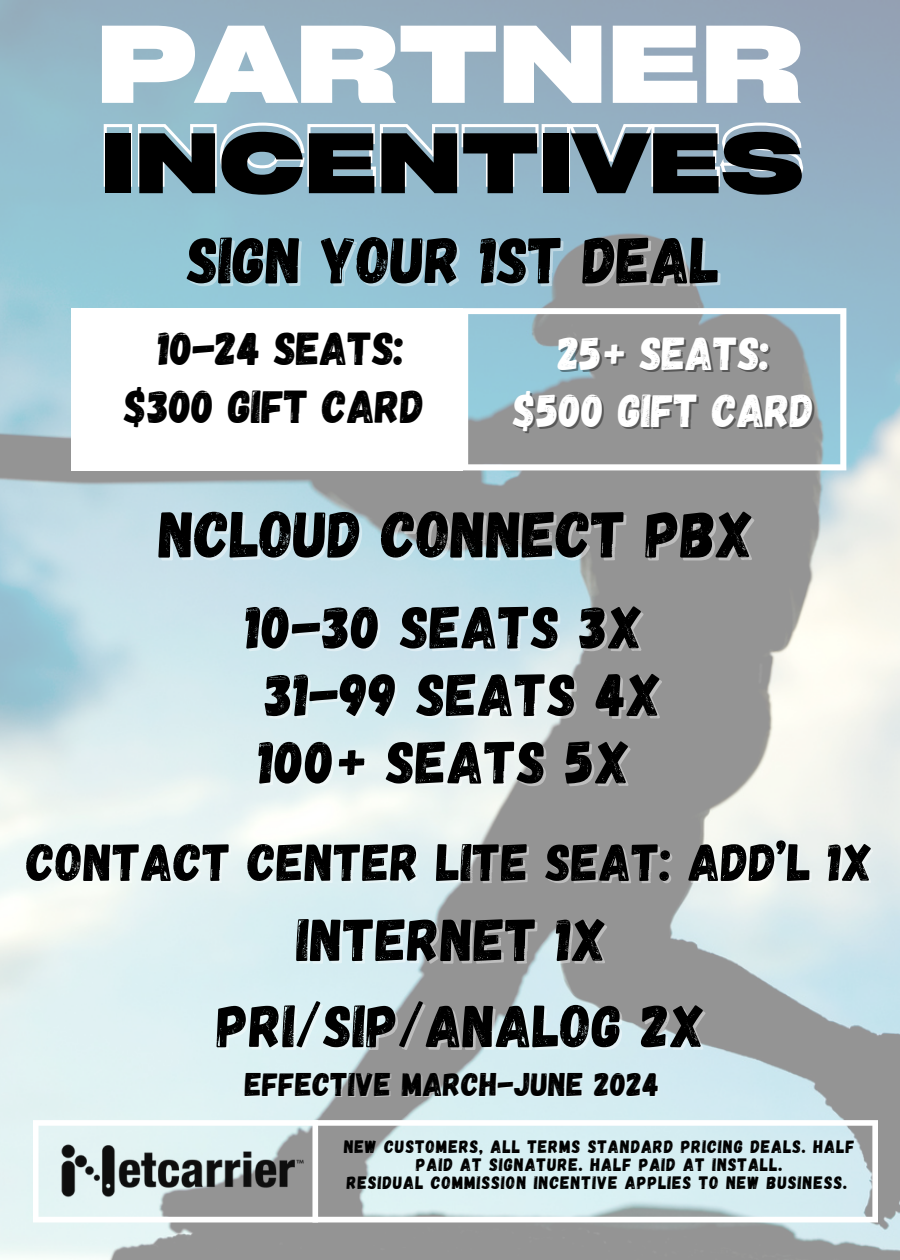
<style>
.page{position:relative;width:900px;height:1260px;background:#fff}
.page>*{position:absolute;margin:0;border:0;box-sizing:border-box;transform-origin:0 0}
.t1{font:800 105.75px "Cy Grotesk Grand";color:#fff}
.t2{font:800 82px "Cy Grotesk Grand";color:#000}
.t3{font:65.5px "Gagalin";color:#000}
.t4{font:60.25px "Gagalin";letter-spacing:.01em;color:#000}
.t5{font:60px "Gagalin";letter-spacing:.01em;color:#000}
.t6{font:52.75px "Gagalin";letter-spacing:.01em;color:#000}
.t7{font:46.25px/58px "Gagalin";color:#000;text-align:center}
.t8{font:46.25px/56.2px "Gagalin";color:#fff;text-align:center}
.t9{font:32.75px "Gagalin";letter-spacing:.01em;color:#000}
.t10{font:18px/18px "Gagalin";letter-spacing:.06em;color:#000;text-align:center}
</style>
<div class="page">
<img style="left:0;top:0;width:900px;height:1260px">
<svg style="left:336px;top:1120px;width:542px;height:102px;background:#d5e7ea"></svg>
<img style="left:14px;top:1110px;width:322px;height:122px">
<svg style="left:104px;top:123px;width:699px;height:65px"></svg>
<svg style="left:462px;top:308px;width:384px;height:162px;background:#9ea9ac"></svg>
<div style="left:72px;top:308px;width:390px;height:162px;background:#fff"></div>
<h1 class="t1" style="left:96px;top:-3px;width:709px">PARTNER</h1>
<h2 class="t2" style="left:101px;top:111px;width:705px">INCENTIVES</h2>
<h3 class="t3" style="left:187px;top:218px;width:534px">SIGN YOUR 1ST DEAL</h3>
<p class="t7" style="left:125px;top:317px;width:301px">10-24 SEATS: $300 GIFT CARD</p>
<p class="t8" style="left:514px;top:324px;width:302px">25+ SEATS: $500 GIFT CARD</p>
<h3 class="t3" style="left:159px;top:492px;width:597px">NCLOUD CONNECT PBX</h3>
<h2 class="t4" style="left:246px;top:588px;width:399px">10-30 SEATS 3X</h2>
<h3 class="t4" style="left:265px;top:656px;width:398px">31-99 SEATS 4X</h3>
<h5 class="t4" style="left:259px;top:723px;width:373px">100+ SEATS 5X</h5>
<h3 class="t6" style="left:27px;top:828px;width:848px">CONTACT CENTER LITE SEAT: ADD’L 1X</h3>
<h3 class="t5" style="left:297px;top:901px;width:312px">INTERNET 1X</h3>
<h4 class="t5" style="left:217px;top:987px;width:490px">PRI/SIP/ANALOG 2X</h4>
<h3 class="t9" style="left:245px;top:1063px;width:416px">EFFECTIVE MARCH-JUNE 2024</h3>
<h3 class="t10" style="left:344px;top:1137px;width:512px">NEW CUSTOMERS, ALL TERMS STANDARD PRICING DEALS. HALF<br>PAID AT SIGNATURE. HALF PAID AT INSTALL.</h3>
<h6 class="t10" style="left:347px;top:1173px;width:502px">RESIDUAL COMMISSION INCENTIVE APPLIES TO NEW BUSINESS.</h6>
</div>
